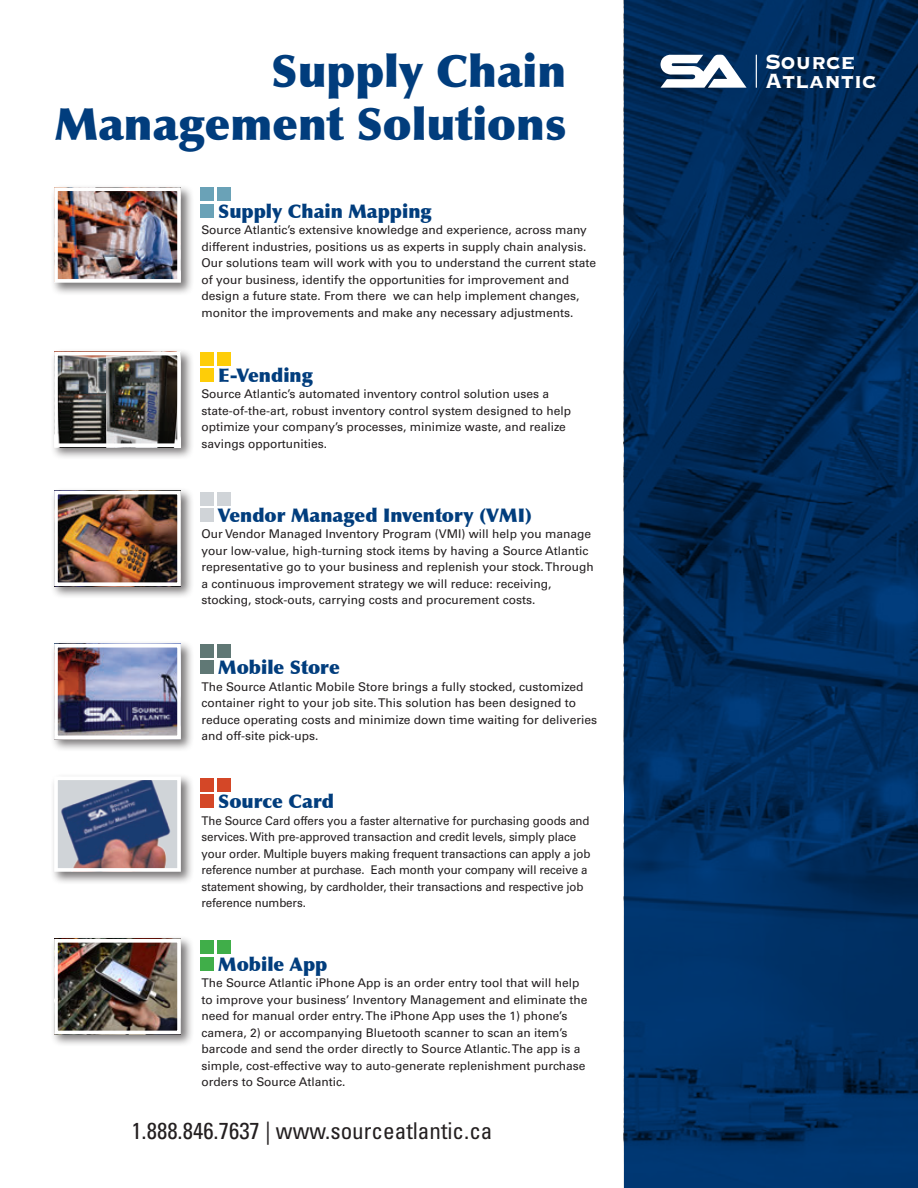
<style>
.page{position:relative;width:918px;height:1188px;background:#fff}
.page>*{position:absolute;margin:0;border:0;box-sizing:border-box;transform-origin:0 0}
.t1{font:900 44.55px "Optima LT Std";color:#013d7d}
.t2{font:27px/18.9px "Copperplate Thirty Three BC";color:#fff;scale:.88 1}
.t3{font:condensed 23.1px "Univers LT Std";color:#231f20}
.t4{font:900 18.75px "Optima";color:#013d7d}
.t5{font:12px/16.5px "Univers LT Std";color:#231f20}
.t6{font:12px/16.5px "Univers LT Std";color:#231f20;scale:.96 1}
</style>
<div class="page">
<svg style="left:624px;top:0;width:294px;height:1188px;background:#002c5c"></svg>
<div style="left:217px;top:492px;width:13px;height:13px;background:#d0d4d8"></div>
<div style="left:200px;top:492px;width:14px;height:13px;background:#d0d4d8"></div>
<div style="left:200px;top:508px;width:14px;height:14px;background:#d0d4d8"></div>
<div style="left:217px;top:352px;width:13px;height:13px;background:#fecd08"></div>
<div style="left:200px;top:352px;width:14px;height:13px;background:#fecd08"></div>
<div style="left:200px;top:368px;width:14px;height:14px;background:#fecd08"></div>
<div style="left:217px;top:940px;width:13px;height:14px;background:#40ae49"></div>
<div style="left:200px;top:940px;width:14px;height:14px;background:#40ae49"></div>
<div style="left:200px;top:957px;width:14px;height:14px;background:#40ae49"></div>
<div style="left:217px;top:187px;width:13px;height:14px;background:#6aa2b7"></div>
<div style="left:200px;top:187px;width:14px;height:14px;background:#6aa2b7"></div>
<div style="left:200px;top:204px;width:14px;height:14px;background:#6aa2b7"></div>
<div style="left:217px;top:644px;width:13px;height:14px;background:#607875"></div>
<div style="left:200px;top:644px;width:14px;height:14px;background:#607875"></div>
<div style="left:200px;top:660px;width:14px;height:14px;background:#607875"></div>
<div style="left:217px;top:778px;width:13px;height:14px;background:#d44727"></div>
<div style="left:200px;top:778px;width:14px;height:14px;background:#d44727"></div>
<div style="left:200px;top:795px;width:14px;height:13px;background:#d44727"></div>
<svg style="left:661px;top:55px;width:86px;height:33px"></svg>
<hr style="left:756px;top:55px;width:1px;height:33px;background:#fff">
<div style="left:51px;top:487px;width:143px;height:112px;background:#231f20;opacity:.6"></div>
<img style="left:59px;top:496px;width:117px;height:85px">
<div style="left:54px;top:491px;width:127px;height:95px;border:4px solid #fff"></div>
<div style="left:51px;top:348px;width:143px;height:112px;background:#231f20;opacity:.6"></div>
<img style="left:59px;top:357px;width:48px;height:85px">
<img style="left:107px;top:357px;width:69px;height:85px">
<div style="left:54px;top:352px;width:127px;height:95px;border:4px solid #fff"></div>
<div style="left:51px;top:936px;width:143px;height:111px;background:#231f20;opacity:.6"></div>
<img style="left:59px;top:944px;width:117px;height:85px">
<div style="left:54px;top:939px;width:127px;height:95px;border:4px solid #fff"></div>
<div style="left:51px;top:184px;width:143px;height:112px;background:#231f20;opacity:.6"></div>
<img style="left:59px;top:192px;width:117px;height:86px">
<div style="left:54px;top:187px;width:127px;height:96px;border:4px solid #fff"></div>
<div style="left:51px;top:640px;width:143px;height:112px;background:#231f20;opacity:.6"></div>
<img style="left:59px;top:649px;width:117px;height:85px">
<div style="left:54px;top:644px;width:127px;height:95px;border:4px solid #fff"></div>
<div style="left:51px;top:773px;width:143px;height:112px;background:#231f20;opacity:.6"></div>
<img style="left:59px;top:781px;width:117px;height:86px">
<div style="left:54px;top:776px;width:127px;height:96px;border:4px solid #fff"></div>
<p class="t1" style="left:271px;top:44px;width:296px">Supply Chain</p>
<p class="t1" style="left:55px;top:97px;width:513px">Management Solutions</p>
<p class="t4" style="left:218px;top:200px;width:215px">Supply Chain Mapping</p>
<p class="t5" style="left:202px;top:222px;width:396px">Source Atlantic’s extensive knowledge and experience, across many different industries, positions us as experts in supply chain analysis.<br>Our solutions team will work with you to understand the current state of your business, identify the opportunities for improvement and design a future state. From there we can help implement changes, monitor the improvements and make any necessary adjustments.</p>
<p class="t4" style="left:218px;top:364px;width:96px">E-Vending</p>
<p class="t5" style="left:202px;top:386px;width:371px">Source Atlantic’s automated inventory control solution uses a state-of-the-art, robust inventory control system designed to help optimize your company’s processes, minimize waste, and realize savings opportunities.</p>
<p class="t4" style="left:217px;top:504px;width:316px">Vendor Managed Inventory (VMI)</p>
<p class="t5" style="left:202px;top:526px;width:394px">Our Vendor Managed Inventory Program (VMI) will help you manage your low-value, high-turning stock items by having a Source Atlantic representative go to your business and replenish your stock. Through a continuous improvement strategy we will reduce: receiving, stocking, stock-outs, carrying costs and procurement costs.</p>
<p class="t4" style="left:218px;top:656px;width:123px">Mobile Store</p>
<p class="t5" style="left:202px;top:678px;width:397px">The Source Atlantic Mobile Store brings a fully stocked, customized container right to your job site. This solution has been designed to reduce operating costs and minimize down time waiting for deliveries and off-site pick-ups.</p>
<p class="t4" style="left:218px;top:790px;width:117px">Source Card</p>
<p class="t6" style="left:202px;top:812px;width:407px">The Source Card offers you a faster alternative for purchasing goods and services. With pre-approved transaction and credit levels, simply place your order. Multiple buyers making frequent transactions can apply a job reference number at purchase. Each month your company will receive a statement showing, by cardholder, their transactions and respective job reference numbers.</p>
<p class="t4" style="left:218px;top:953px;width:111px">Mobile App</p>
<p class="t5" style="left:202px;top:975px;width:387px">The Source Atlantic iPhone App is an order entry tool that will help to improve your business’ Inventory Management and eliminate the need for manual order entry. The iPhone App uses the 1) phone’s camera, 2) or accompanying Bluetooth scanner to scan an item’s barcode and send the order directly to Source Atlantic. The app is a simple, cost-effective way to auto-generate replenishment purchase orders to Source Atlantic.</p>
<p class="t3" style="left:131px;top:1116px;width:363px">1.888.846.7637 | www.sourceatlantic.ca</p>
<p class="t2" style="left:765px;top:52px;width:128px">Source<br>Atlantic</p>
</div>
